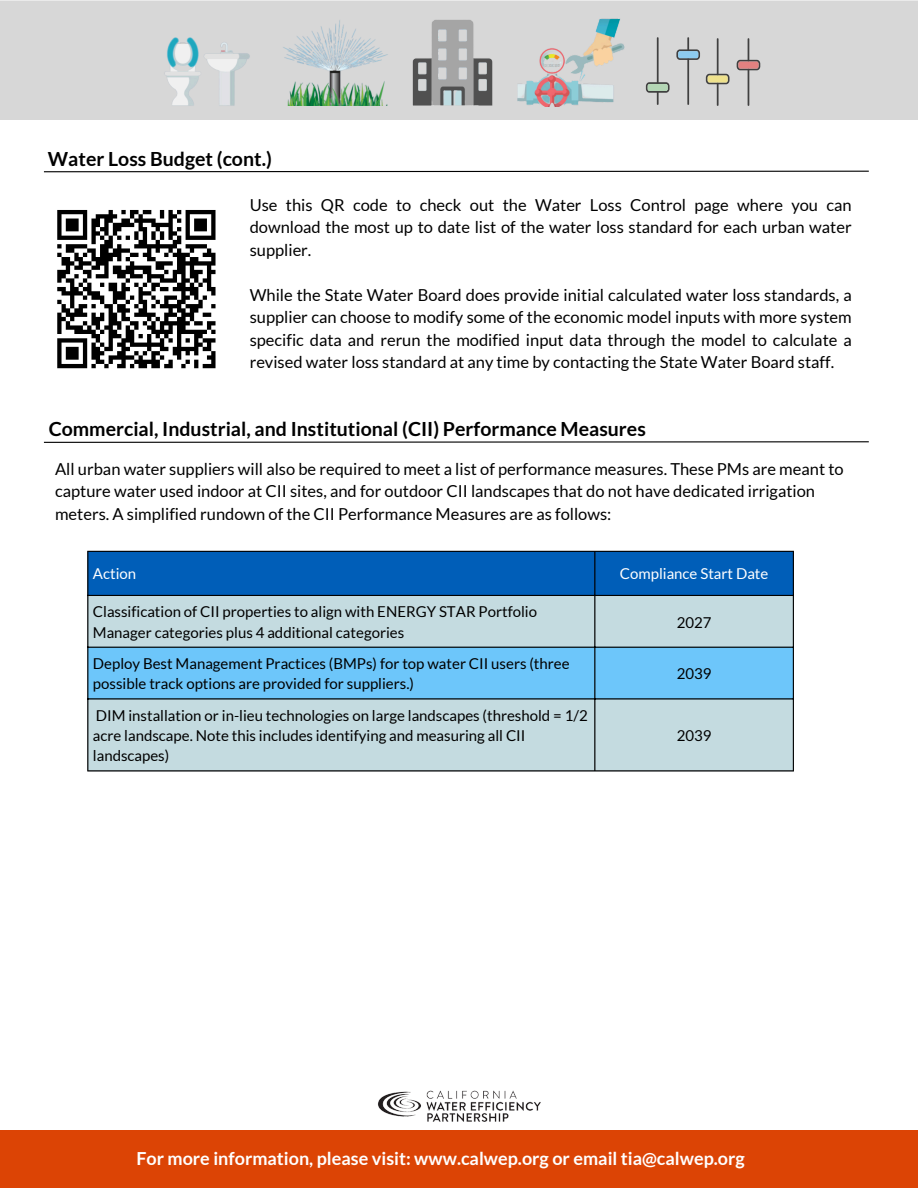
<style>
.page{position:relative;width:918px;height:1188px;background:#fff}
.page>*{position:absolute;margin:0;border:0;box-sizing:border-box;transform-origin:0 0}
.t1{font:700 19.5px "Lato";color:#000}
.t2{font:700 18px "Lato";color:#fff}
.t3{font:16.5px/22.5px "Lato";color:#000;text-align:justify}
.t4{font:15px/20.2px "Lato";color:#000}
.t5{font:15px "Lato";color:#fff}
</style>
<div class="page">
<img style="left:378px;top:1090px;width:163px;height:32px">
<img style="left:158px;top:26px;width:102px;height:81px">
<img style="left:410px;top:14px;width:89px;height:93px">
<img style="left:518px;top:16px;width:108px;height:91px">
<hr style="left:687px;top:58px;width:2px;height:47px;background:#000">
<hr style="left:657px;top:37px;width:2px;height:47px;background:#000">
<hr style="left:717px;top:38px;width:2px;height:38px;background:#000">
<hr style="left:717px;top:83px;width:2px;height:23px;background:#000">
<hr style="left:748px;top:69px;width:1px;height:37px;background:#000">
<svg style="left:737px;top:38px;width:23px;height:32px"></svg>
<svg style="left:676px;top:37px;width:24px;height:23px"></svg>
<svg style="left:706px;top:74px;width:23px;height:10px"></svg>
<div style="left:738px;top:62px;width:21px;height:7px;background:#e38180;border-radius:2px"></div>
<svg style="left:646px;top:82px;width:24px;height:23px"></svg>
<img style="left:280px;top:15px;width:109px;height:91px">
<div style="left:0;top:1130px;width:918px;height:58px;background:#dc4405"></div>
<div style="left:88px;top:552px;width:705px;height:43px;background:#005eb8"></div>
<div style="left:88px;top:596px;width:705px;height:174px;background:#c4dbe0"></div>
<div style="left:88px;top:648px;width:705px;height:50px;background:#6dc6fa"></div>
<hr style="left:87px;top:552px;width:1px;height:218px;background:#000">
<hr style="left:594px;top:552px;width:1px;height:218px;background:#000">
<hr style="left:793px;top:552px;width:1px;height:218px;background:#000">
<hr style="left:87px;top:551px;width:707px;height:1px;background:#000">
<hr style="left:87px;top:595px;width:707px;height:1px;background:#000">
<hr style="left:87px;top:647px;width:707px;height:1px;background:#000">
<hr style="left:87px;top:698px;width:707px;height:2px;background:#000">
<hr style="left:87px;top:770px;width:707px;height:2px;background:#000">
<svg style="left:43px;top:441px;width:826px;height:2px;background:#6f6f6f"></svg>
<svg style="left:57px;top:210px;width:159px;height:159px"></svg>
<svg style="left:43px;top:170px;width:826px;height:3px"></svg>
<p class="t1" style="left:48px;top:147px;width:226px">Water Loss Budget (cont.)</p>
<p class="t3" style="left:250px;top:193px;width:603px">Use this QR code to check out the Water Loss Control page where you can download the most up to date list of the water loss standard for each urban water supplier.</p>
<p class="t3" style="left:250px;top:283px;width:603px">While the State Water Board does provide initial calculated water loss standards, a supplier can choose to modify some of the economic model inputs with more system specific data and rerun the modified input data through the model to calculate a revised water loss standard at any time by contacting the State Water Board staff.</p>
<p class="t1" style="left:49px;top:417px;width:599px">Commercial, Industrial, and Institutional (CII) Performance Measures</p>
<p class="t3" style="left:55px;top:457px;width:790px;text-align:left">All urban water suppliers will also be required to meet a list of performance measures. These PMs are meant to capture water used indoor at CII sites, and for outdoor CII landscapes that do not have dedicated irrigation meters. A simplified rundown of the CII Performance Measures are as follows:</p>
<p class="t5" style="left:93px;top:564px;width:45px">Action</p>
<h1 class="t5" style="left:620px;top:564px;width:150px">Compliance Start Date</h1>
<p class="t4" style="left:93px;top:601px;width:446px">Classification of CII properties to align with ENERGY STAR Portfolio<br>Manager categories plus 4 additional categories</p>
<p class="t4" style="left:677px;top:612px;width:36px">2027</p>
<p class="t4" style="left:93px;top:653px;width:478px">Deploy Best Management Practices (BMPs) for top water CII users (three possible track options are provided for suppliers.)</p>
<h1 class="t4" style="left:677px;top:663px;width:36px">2039</h1>
<p class="t4" style="left:93px;top:705px;width:496px">DIM installation or in-lieu technologies on large landscapes (threshold = 1/2 acre landscape. Note this includes identifying and measuring all CII landscapes)</p>
<p class="t4" style="left:677px;top:725px;width:36px">2039</p>
<p class="t2" style="left:136px;top:1148px;width:610px">For more information, please visit: www.calwep.org or email tia@calwep.org</p>
</div>
